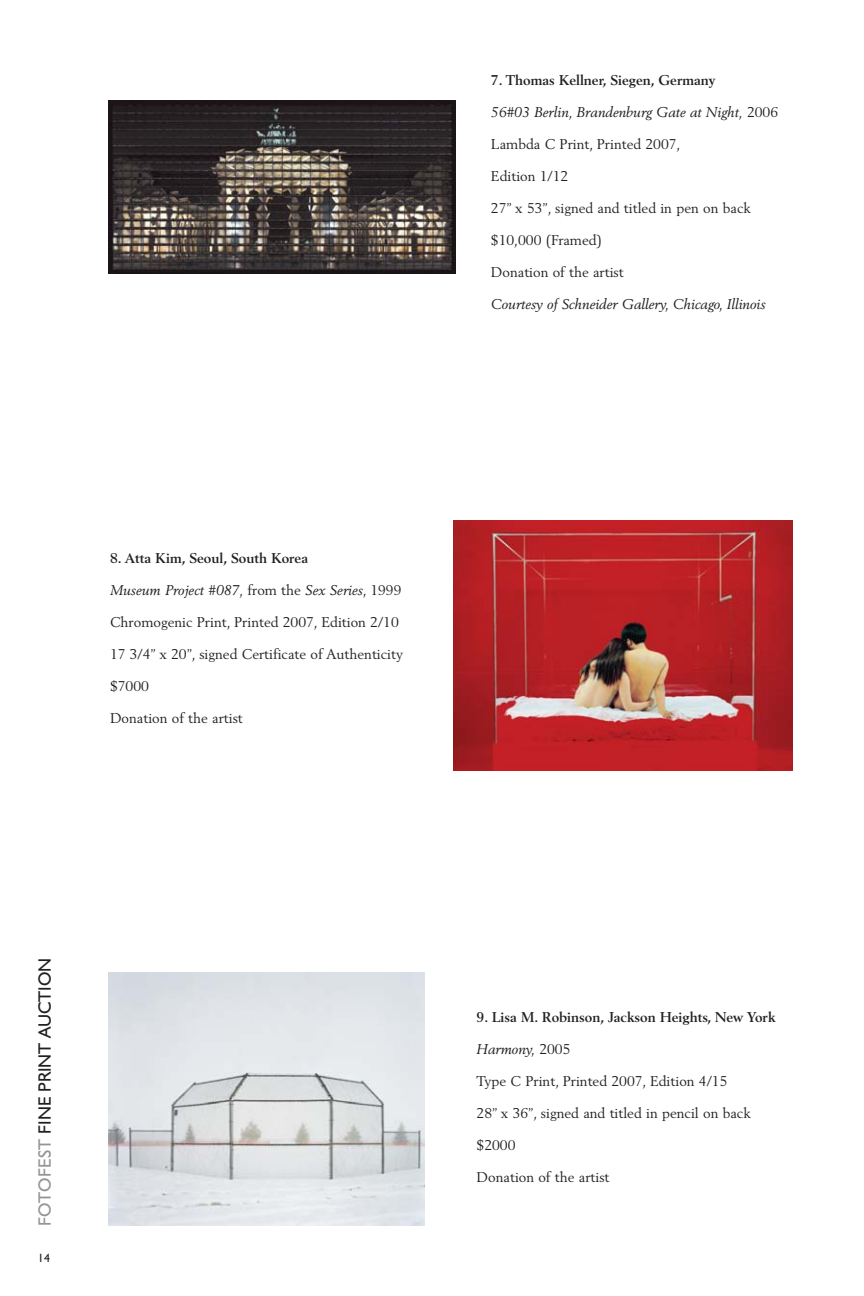
<style>
.page{position:relative;width:864px;height:1296px;background:#fff}
.page>*{position:absolute;margin:0;border:0;box-sizing:border-box;transform-origin:0 0}
.t1{font:18px "Humanist 521 BT";color:#231f20}
.t2{font:14px "Berling";color:#231f20}
.t3{font:italic 14px "Berling";color:#231f20}
.t4{font:700 14px "Berling";color:#231f20}
.t5{font:12px "Humanist 521 BT";color:#231f20}
.s1{font-style:normal}
.s2{color:#939598}
</style>
<div class="page">
<img style="left:108px;top:100px;width:347px;height:174px">
<img style="left:454px;top:520px;width:338px;height:251px">
<img style="left:108px;top:973px;width:316px;height:253px">
<p class="t4" style="left:491px;top:74px;width:226px">7. Thomas Kellner, Siegen, Germany</p>
<p class="t3" style="left:491px;top:106px;width:289px">56#03 Berlin, Brandenburg Gate at Night, <span class="s1">2006</span></p>
<p class="t2" style="left:491px;top:138px;width:191px">Lambda C Print, Printed 2007,</p>
<p class="t2" style="left:491px;top:170px;width:79px">Edition 1/12</p>
<p class="t2" style="left:491px;top:202px;width:261px">27” x 53”, signed and titled in pen on back</p>
<p class="t2" style="left:491px;top:234px;width:113px">$10,000 (Framed)</p>
<p class="t2" style="left:491px;top:266px;width:134px">Donation of the artist</p>
<p class="t3" style="left:491px;top:298px;width:276px">Courtesy of Schneider Gallery, Chicago, Illinois</p>
<p class="t4" style="left:110px;top:552px;width:200px">8. Atta Kim, Seoul, South Korea</p>
<p class="t3" style="left:110px;top:584px;width:293px">Museum Project #087, <span class="s1">from the</span> Sex Series<span class="s1">, 1999</span></p>
<p class="t2" style="left:110px;top:616px;width:290px">Chromogenic Print, Printed 2007, Edition 2/10</p>
<p class="t2" style="left:110px;top:648px;width:295px">17 3/4” x 20”, signed Certificate of Authenticity</p>
<p class="t2" style="left:110px;top:680px;width:40px">$7000</p>
<p class="t2" style="left:110px;top:712px;width:134px">Donation of the artist</p>
<p class="t1" style="left:38px;top:1226px;width:270px;rotate:-90deg"><span class="s2">FOTOFEST</span> FINE PRINT AUCTION</p>
<p class="t5" style="left:38px;top:1254px;width:14px">14</p>
<p class="t4" style="left:477px;top:1012px;width:300px">9. Lisa M. Robinson, Jackson Heights, New York</p>
<p class="t3" style="left:477px;top:1043px;width:95px">Harmony, <span class="s1">2005</span></p>
<p class="t2" style="left:477px;top:1075px;width:252px">Type C Print, Printed 2007, Edition 4/15</p>
<p class="t2" style="left:477px;top:1107px;width:276px">28” x 36”, signed and titled in pencil on back</p>
<p class="t2" style="left:477px;top:1139px;width:40px">$2000</p>
<p class="t2" style="left:477px;top:1171px;width:134px">Donation of the artist</p>
</div>
